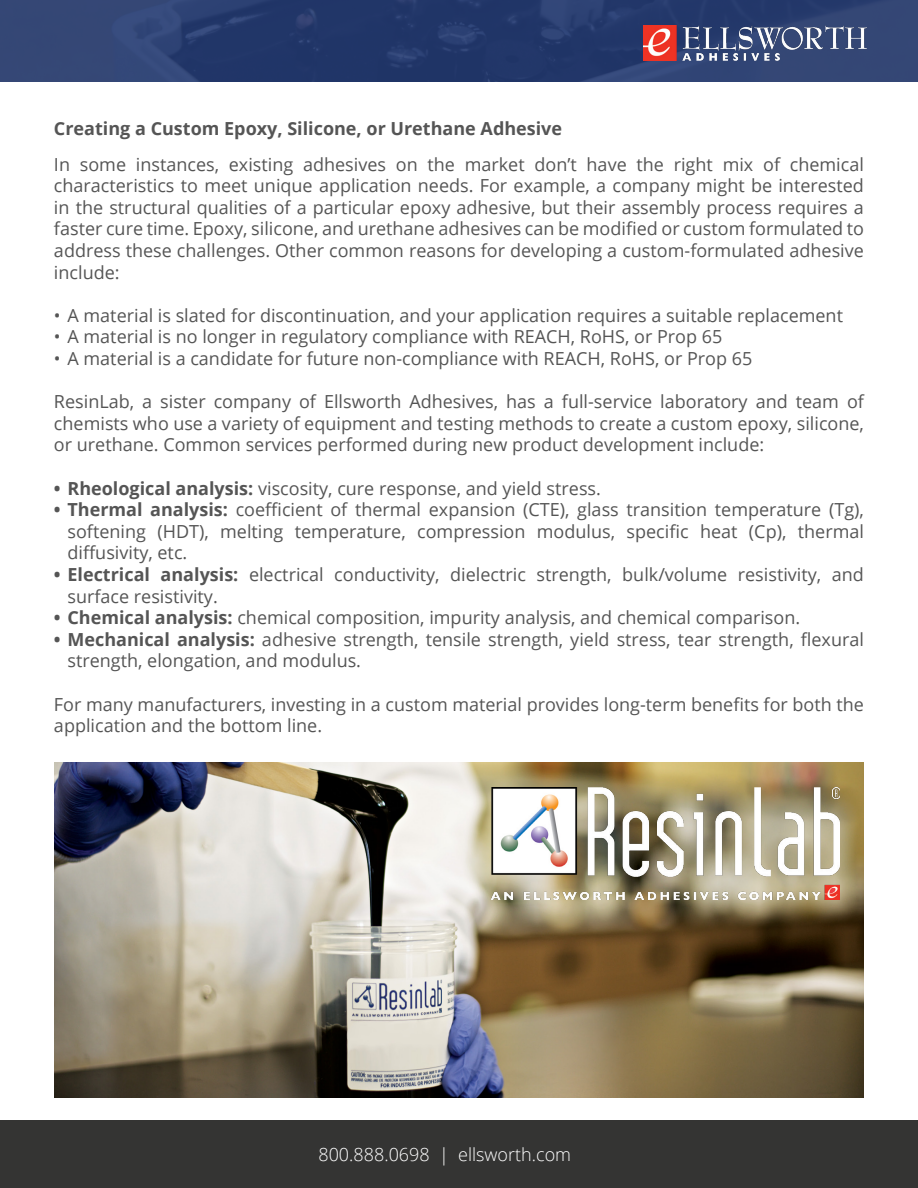
<style>
.page{position:relative;width:918px;height:1188px;background:#fff}
.page>*{position:absolute;margin:0;border:0;box-sizing:border-box;transform-origin:0 0}
.t1{font:18px/21.6px "Open Sans";color:#555;text-align:justify}
.t2{font:700 18px "Open Sans";color:#555}
.t3{font:300 18px "Open Sans";color:#fff}
.s1{font-weight:700}
</style>
<div class="page">
<img style="left:54px;top:762px;width:810px;height:335px">
<div style="left:0;top:1120px;width:918px;height:68px;background:#343433"></div>
<svg style="left:0;top:0;width:918px;height:81px;background:#293d6e"></svg>
<img style="left:643px;top:25px;width:223px;height:35px">
<img style="left:491px;top:787px;width:349px;height:112px">
<p class="t2" style="left:54px;top:115px;width:510px">Creating a Custom Epoxy, Silicone, or Urethane Adhesive</p>
<p class="t1" style="left:54px;top:153px;width:812px">In some instances, existing adhesives on the market don’t have the right mix of chemical characteristics to meet unique application needs. For example, a company might be interested in the structural qualities of a particular epoxy adhesive, but their assembly process requires a faster cure time. Epoxy, silicone, and urethane adhesives can be modified or custom formulated to address these challenges. Other common reasons for developing a custom-formulated adhesive include:</p>
<p class="t1" style="left:54px;top:304px;width:791px">• A material is slated for discontinuation, and your application requires a suitable replacement</p>
<p class="t1" style="left:54px;top:326px;width:670px">• A material is no longer in regulatory compliance with REACH, RoHS, or Prop 65</p>
<p class="t1" style="left:54px;top:347px;width:700px">• A material is a candidate for future non-compliance with REACH, RoHS, or Prop 65</p>
<p class="t1" style="left:54px;top:390px;width:812px">ResinLab, a sister company of Ellsworth Adhesives, has a full-service laboratory and team of chemists who use a variety of equipment and testing methods to create a custom epoxy, silicone, or urethane. Common services performed during new product development include:</p>
<p class="t1" style="left:54px;top:477px;width:548px"><span class="s1">• Rheological analysis:</span> viscosity, cure response, and yield stress.</p>
<p class="t1" style="left:67px;top:498px;width:798px;text-indent:-14px"><span class="s1">• Thermal analysis:</span> coefficient of thermal expansion (CTE), glass transition temperature (Tg), softening (HDT), melting temperature, compression modulus, specific heat (Cp), thermal diffusivity, etc.</p>
<p class="t1" style="left:67px;top:563px;width:798px;text-indent:-14px"><span class="s1">• Electrical analysis:</span> electrical conductivity, dielectric strength, bulk/volume resistivity, and surface resistivity.</p>
<p class="t1" style="left:54px;top:606px;width:748px"><span class="s1">• Chemical analysis:</span> chemical composition, impurity analysis, and chemical comparison.</p>
<p class="t1" style="left:67px;top:628px;width:798px;text-indent:-14px"><span class="s1">• Mechanical analysis:</span> adhesive strength, tensile strength, yield stress, tear strength, flexural strength, elongation, and modulus.</p>
<p class="t1" style="left:54px;top:693px;width:811px">For many manufacturers, investing in a custom material provides long-term benefits for both the application and the bottom line.</p>
<p class="t3" style="left:318px;top:1142px;width:254px">800.888.0698 | ellsworth.com</p>
</div>
